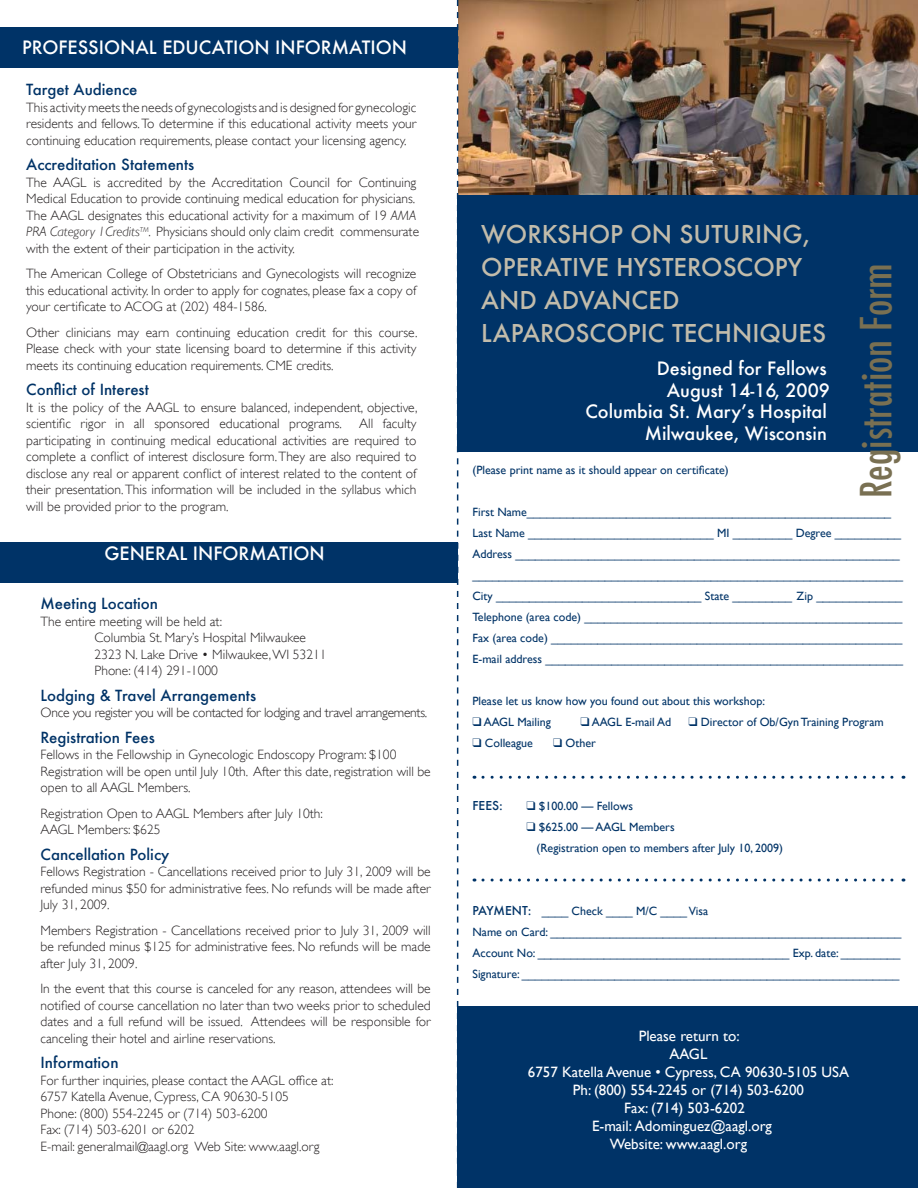
<style>
.page{position:relative;width:918px;height:1188px;background:#fff}
.page>*{position:absolute;margin:0;border:0;box-sizing:border-box;transform-origin:0 0}
.t1{font:500 condensed 42px "Futura";color:#797052}
.t2{font:500 24px/33px "Futura";color:#c2bcab}
.t3{font:500 18px/21.6px "Futura";color:#fff;text-align:right}
.t4{font:15px "Gill Sans";color:#fff}
.t5{font:500 15px "Futura";color:#003367}
.t6{font:300 13.5px/16.5px "Gill Sans";color:#231f20;text-align:justify}
.t7{font:300 13.5px "Gill Sans";letter-spacing:-.02em;color:#231f20}
.t8{font:12px/21px "Gill Sans";color:#003367}
.t9{font:500 12px "Futura";color:#003367}
.s1{font-style:italic}
.s2{font-family:"Futura";font-weight:500}
</style>
<div class="page">
<div style="left:458px;top:1006px;width:460px;height:182px;background:#003367"></div>
<div style="left:458px;top:194px;width:460px;height:258px;background:#003367"></div>
<img style="left:459px;top:0;width:459px;height:194px">
<svg style="left:457px;top:0;width:1px;height:1188px"></svg>
<svg style="left:483px;top:776px;width:421px;height:3px"></svg>
<svg style="left:483px;top:879px;width:421px;height:3px"></svg>
<div style="left:0;top:27px;width:458px;height:41px;background:#003367"></div>
<div style="left:0;top:542px;width:458px;height:41px;background:#003367"></div>
<h3 class="t3" style="left:22px;top:36px;width:386px">PROFESSIONAL EDUCATION INFORMATION</h3>
<p class="t5" style="left:26px;top:80px;width:113px">Target Audience</p>
<p class="t6" style="left:26px;top:99px;width:392px">This activity meets the needs of gynecologists and is designed for gynecologic residents and fellows. To determine if this educational activity meets your continuing education requirements, please contact your licensing agency.</p>
<p class="t5" style="left:26px;top:155px;width:170px">Accreditation Statements</p>
<p class="t6" style="left:26px;top:174px;width:394px;text-align:left">The AAGL is accredited by the Accreditation Council for Continuing Medical Education to provide continuing medical education for physicians.<br>The AAGL designates this educational activity for a maximum of 19 <span class="s1">AMA PRA Category 1Credits</span><sup>TM</sup>. Physicians should only claim credit commensurate with the extent of their participation in the activity.</p>
<p class="t6" style="left:26px;top:266px;width:392px">The American College of Obstetricians and Gynecologists will recognize this educational activity. In order to apply for cognates, please fax a copy of your certificate to ACOG at (202) 484-1586.</p>
<p class="t6" style="left:26px;top:324px;width:393px">Other clinicians may earn continuing education credit for this course.<br>Please check with your state licensing board to determine if this activity meets its continuing education requirements. CME credits.</p>
<p class="t5" style="left:26px;top:380px;width:124px">Conflict of Interest</p>
<p class="t6" style="left:26px;top:399px;width:393px">It is the policy of the AAGL to ensure balanced, independent, objective, scientific rigor in all sponsored educational programs.</p>
<p class="t6" style="left:26px;top:416px;width:392px;text-indent:333px">All faculty participating in continuing medical educational activities are required to complete a conflict of interest disclosure form. They are also required to disclose any real or apparent conflict of interest related to the content of their presentation. This information will be included in the syllabus which will be provided prior to the program.</p>
<h3 class="t3" style="left:104px;top:543px;width:222px">GENERAL INFORMATION</h3>
<p class="t5" style="left:40px;top:594px;width:119px">Meeting Location</p>
<p class="t6" style="left:94px;top:613px;width:234px;text-align:left;text-indent:-54px">The entire meeting will be held at:<br>Columbia St. Mary’s Hospital Milwaukee 2323 N. Lake Drive • Milwaukee, WI 53211<br>Phone: (414) 291-1000</p>
<p class="t5" style="left:40px;top:685px;width:217px">Lodging &amp; Travel Arrangements</p>
<p class="t7" style="left:40px;top:705px;width:388px">Once you register you will be contacted for lodging and travel arrangements.</p>
<p class="t5" style="left:40px;top:727px;width:116px">Registration Fees</p>
<p class="t6" style="left:40px;top:747px;width:392px;text-align:left">Fellows in the Fellowship in Gynecologic Endoscopy Program: $100<br>Registration will be open until July 10th. After this date, registration will be open to all AAGL Members.</p>
<p class="t6" style="left:40px;top:805px;width:284px">Registration Open to AAGL Members after July 10th:<br>AAGL Members: $625</p>
<p class="t5" style="left:40px;top:844px;width:130px">Cancellation Policy</p>
<p class="t6" style="left:40px;top:864px;width:392px">Fellows Registration - Cancellations received prior to July 31, 2009 will be refunded minus $50 for administrative fees. No refunds will be made after July 31, 2009.</p>
<p class="t6" style="left:40px;top:922px;width:392px">Members Registration - Cancellations received prior to July 31, 2009 will be refunded minus $125 for administrative fees. No refunds will be made after July 31, 2009.</p>
<p class="t6" style="left:40px;top:981px;width:392px">In the event that this course is canceled for any reason, attendees will be notified of course cancellation no later than two weeks prior to scheduled dates and a full refund will be issued. Attendees will be responsible for canceling their hotel and airline reservations.</p>
<p class="t5" style="left:40px;top:1053px;width:80px">Information</p>
<p class="t6" style="left:40px;top:1072px;width:295px;text-align:left">For further inquiries, please contact the AAGL office at:<br>6757 Katella Avenue, Cypress, CA 90630-5105<br>Phone: (800) 554-2245 or (714) 503-6200<br>Fax: (714) 503-6201 or 6202<br>E-mail: generalmail@aagl.org Web Site: www.aagl.org</p>
<h2 class="t2" style="left:481px;top:217px;width:346px">WORKSHOP ON SUTURING,<br>OPERATIVE HYSTEROSCOPY<br>AND ADVANCED<br>LAPAROSCOPIC TECHNIQUES</h2>
<h3 class="t3" style="left:585px;top:357px;width:246px">Designed for Fellows<br>August 14-16, 2009<br>Columbia St. Maryʼs Hospital<br>Milwaukee, Wisconsin</h3>
<h1 class="t1" style="left:850px;top:498px;width:236px;rotate:-90deg">Registration Form</h1>
<p class="t8" style="left:472px;top:459px;width:258px">(Please print name as it should appear on certificate)</p>
<p class="t8" style="left:472px;top:501px;width:432px">First Name_______________________________________________________ Last Name ____________________________ MI _________ Degree __________ Address __________________________________________________________ _________________________________________________________________ City _______________________________ State _________ Zip _____________ Telephone (area code) ________________________________________________ Fax (area code) _____________________________________________________ E-mail address ______________________________________________________</p>
<p class="t8" style="left:472px;top:690px;width:294px">Please let us know how you found out about this workshop:</p>
<p class="t8" style="left:472px;top:711px;width:80px">❑ AAGL Mailing</p>
<p class="t8" style="left:580px;top:711px;width:92px">❑ AAGL E-mail Ad</p>
<p class="t8" style="left:688px;top:711px;width:197px">❑ Director of Ob/Gyn Training Program</p>
<p class="t8" style="left:472px;top:732px;width:62px">❑ Colleague</p>
<p class="t8" style="left:553px;top:732px;width:44px">❑ Other</p>
<p class="t9" style="left:473px;top:798px;width:32px">FEES:</p>
<p class="t8" style="left:527px;top:795px;width:108px">❑ $100.00 — Fellows</p>
<p class="t8" style="left:537px;top:816px;width:248px;text-indent:-10px">❑ $625.00 — AAGL Members<br>(Registration open to members after July 10, 2009)</p>
<p class="t8" style="left:473px;top:900px;width:430px"><span class="s2">PAYMENT:</span> ____ Check ____ M/C ____ Visa<br>Name on Card: _____________________________________________________ Account No: ______________________________________ Exp. date: _________ Signature: _________________________________________________________</p>
<p class="t4" style="left:639px;top:1028px;width:103px">Please return to:</p>
<p class="t4" style="left:670px;top:1046px;width:39px">AAGL</p>
<p class="t4" style="left:528px;top:1064px;width:323px">6757 Katella Avenue • Cypress, CA 90630-5105 USA</p>
<p class="t4" style="left:573px;top:1082px;width:233px">Ph: (800) 554-2245 or (714) 503-6200</p>
<p class="t4" style="left:624px;top:1100px;width:122px">Fax: (714) 503-6202</p>
<p class="t4" style="left:592px;top:1118px;width:182px">E-mail: Adominguez@aagl.org</p>
<p class="t4" style="left:610px;top:1136px;width:139px">Website: www.aagl.org</p>
</div>
